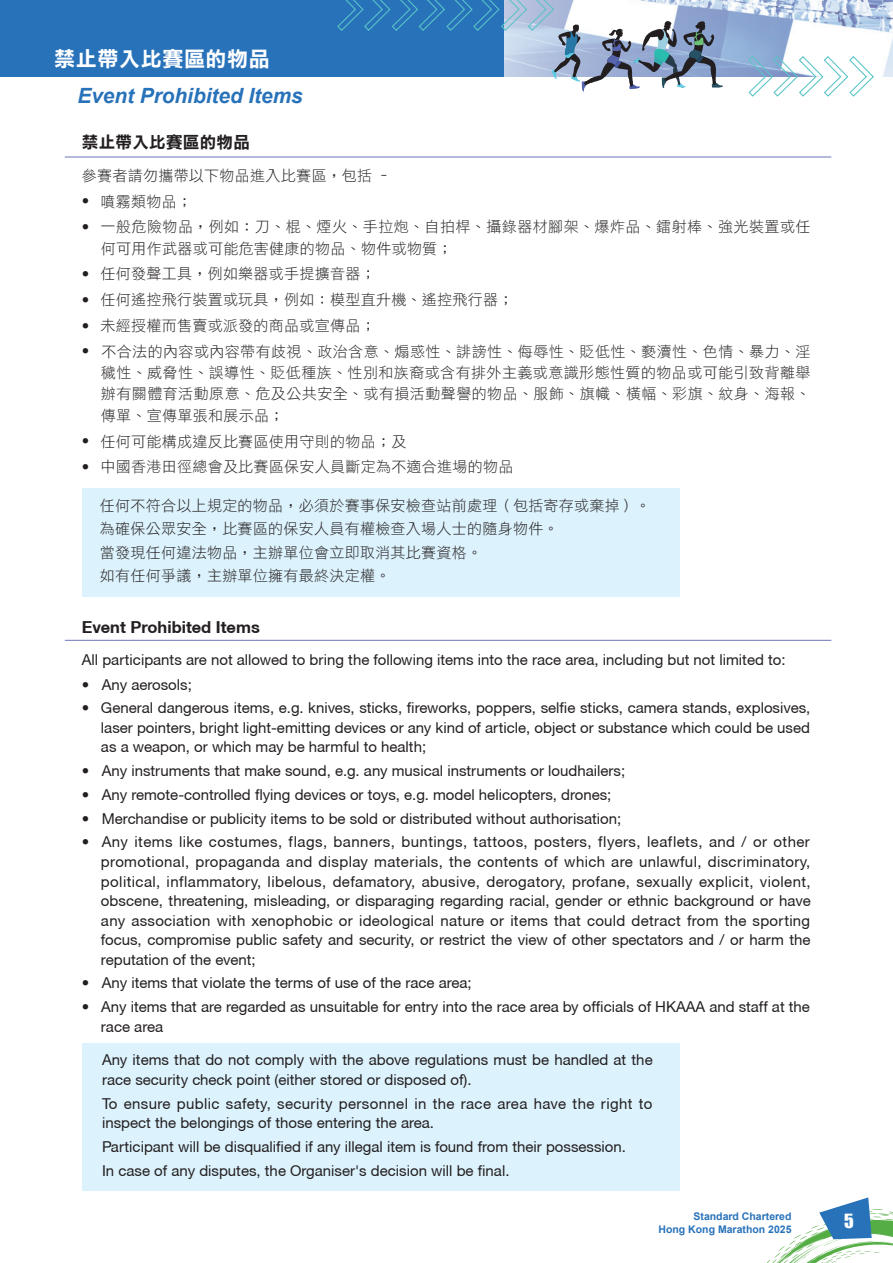
<style>
.page{position:relative;width:893px;height:1263px;background:#fff}
.page>*{position:absolute;margin:0;border:0;box-sizing:border-box;transform-origin:0 0}
.t1{font:italic 700 21px "Arial";color:#2872ba}
.t2{font:21px "DF Li Hei Bd HK BF";letter-spacing:.03em;color:#fff}
.t3{font:18px "Impact";color:#fff}
.t4{font:700 16.5px "Helvetica Neue CE";color:#231f20}
.t5{font:16.5px "DF Li Hei Bd HK BF";letter-spacing:.02em;color:#231f20}
.t6{font:15px/19.5px "Helvetica Neue CE";color:#231f20}
.t7{font:15px/21.5px "DF Li Hei Lt HK BF";letter-spacing:.02em;color:#231f20}
.t8{font:15px/19.5px "Helvetica Neue CE";letter-spacing:.025em;color:#231f20}
.t9{font:700 10.5px/12.6px "Arial";color:#2872ba;text-align:right}
.s1{font-family:"Helvetica Neue CE"}
</style>
<div class="page">
<img style="left:723px;top:0;width:170px;height:77px">
<div style="left:0;top:0;width:503px;height:77px;background:#2872ba"></div>
<svg style="left:747px;top:55px;width:128px;height:42px"></svg>
<svg style="left:337px;top:0;width:386px;height:92px"></svg>
<svg style="left:766px;top:1197px;width:127px;height:66px"></svg>
<div style="left:82px;top:1043px;width:597px;height:147px;background:#dcf2fc"></div>
<div style="left:82px;top:488px;width:597px;height:108px;background:#dcf2fc"></div>
<hr style="left:65px;top:156px;width:766px;height:2px;background:#848cc5">
<hr style="left:65px;top:640px;width:766px;height:1px;background:#848cc5">
<h1 class="t2" style="left:54px;top:49px;width:217px">禁止帶入比賽區的物品</h1>
<h1 class="t1" style="left:78px;top:82px;width:227px">Event Prohibited Items</h1>
<p class="t5" style="left:82px;top:134px;width:169px">禁止帶入比賽區的物品</p>
<p class="t7" style="left:82px;top:165px;width:311px">參賽者請勿攜帶以下物品進入比賽區，包括 –</p>
<p class="t7" style="left:82px;top:191px;width:112px"><span class="s1">•</span> 噴霧類物品；</p>
<p class="t7" style="left:101px;top:217px;width:711px;text-indent:-19px"><span class="s1">•</span> 一般危險物品，例如：刀、棍、煙火、手拉炮、自拍桿、攝錄器材腳架、爆炸品、鐳射棒、強光裝置或任何可用作武器或可能危害健康的物品、物件或物質；</p>
<p class="t7" style="left:82px;top:264px;width:295px"><span class="s1">•</span> 任何發聲工具，例如樂器或手提擴音器；</p>
<p class="t7" style="left:82px;top:290px;width:433px"><span class="s1">•</span> 任何遙控飛行裝置或玩具，例如：模型直升機、遙控飛行器；</p>
<p class="t7" style="left:82px;top:315px;width:295px"><span class="s1">•</span> 未經授權而售賣或派發的商品或宣傳品；</p>
<p class="t7" style="left:101px;top:341px;width:711px;text-align:justify;text-indent:-19px"><span class="s1">•</span> 不合法的內容或內容帶有歧視、政治含意、煽惑性、誹謗性、侮辱性、貶低性、褻瀆性、色情、暴力、淫穢性、威脅性、誤導性、貶低種族、性別和族裔或含有排外主義或意識形態性質的物品或可能引致背離舉辦有關體育活動原意、危及公共安全、或有損活動聲譽的物品、服飾、旗幟、橫幅、彩旗、紋身、海報、傳單、宣傳單張和展示品；</p>
<p class="t7" style="left:82px;top:431px;width:326px"><span class="s1">•</span> 任何可能構成違反比賽區使用守則的物品；及</p>
<p class="t7" style="left:82px;top:457px;width:433px"><span class="s1">•</span> 中國香港田徑總會及比賽區保安人員斷定為不適合進場的物品</p>
<p class="t7" style="left:100px;top:494px;width:552px;line-height:23.5px">任何不符合以上規定的物品，必須於賽事保安檢查站前處理（包括寄存或棄掉）。為確保公眾安全，比賽區的保安人員有權檢查入場人士的隨身物件。<br>當發現任何違法物品，主辦單位會立即取消其比賽資格。<br>如有任何爭議，主辦單位擁有最終決定權。</p>
<p class="t4" style="left:82px;top:616px;width:180px">Event Prohibited Items</p>
<p class="t6" style="left:82px;top:650px;width:705px">All participants are not allowed to bring the following items into the race area, including but not limited to:</p>
<p class="t6" style="left:82px;top:675px;width:112px">• Any aerosols;</p>
<p class="t6" style="left:101px;top:698px;width:711px;text-align:justify;text-indent:-19px">• General dangerous items, e.g. knives, sticks, fireworks, poppers, selfie sticks, camera stands, explosives, laser pointers, bright light-emitting devices or any kind of article, object or substance which could be used as a weapon, or which may be harmful to health;</p>
<p class="t6" style="left:82px;top:761px;width:545px">• Any instruments that make sound, e.g. any musical instruments or loudhailers;</p>
<p class="t6" style="left:82px;top:785px;width:531px">• Any remote-controlled flying devices or toys, e.g. model helicopters, drones;</p>
<p class="t6" style="left:82px;top:809px;width:541px">• Merchandise or publicity items to be sold or distributed without authorisation;</p>
<p class="t6" style="left:101px;top:832px;width:711px;text-align:justify;text-indent:-19px">• Any items like costumes, flags, banners, buntings, tattoos, posters, flyers, leaflets, and / or other promotional, propaganda and display materials, the contents of which are unlawful, discriminatory, political, inflammatory, libelous, defamatory, abusive, derogatory, profane, sexually explicit, violent, obscene, threatening, misleading, or disparaging regarding racial, gender or ethnic background or have any association with xenophobic or ideological nature or items that could detract from the sporting focus, compromise public safety and security, or restrict the view of other spectators and / or harm the reputation of the event;</p>
<p class="t6" style="left:82px;top:973px;width:391px">• Any items that violate the terms of use of the race area;</p>
<p class="t6" style="left:101px;top:997px;width:710px;text-indent:-19px">• Any items that are regarded as unsuitable for entry into the race area by officials of HKAAA and staff at the race area</p>
<p class="t6" style="left:102px;top:1050px;width:552px">Any items that do not comply with the above regulations must be handled at the race security check point (either stored or disposed of).</p>
<p class="t8" style="left:102px;top:1094px;width:552px">To ensure public safety, security personnel in the race area have the right to inspect the belongings of those entering the area.</p>
<p class="t6" style="left:102px;top:1135px;width:526px;line-height:23.7px">Participant will be disqualified if any illegal item is found from their possession.<br>In case of any disputes, the Organiser's decision will be final.</p>
<p class="t9" style="left:658px;top:1210px;width:135px">Standard Chartered<br>Hong Kong Marathon 2025</p>
<p class="t3" style="left:844px;top:1207px;width:11px">5</p>
</div>
